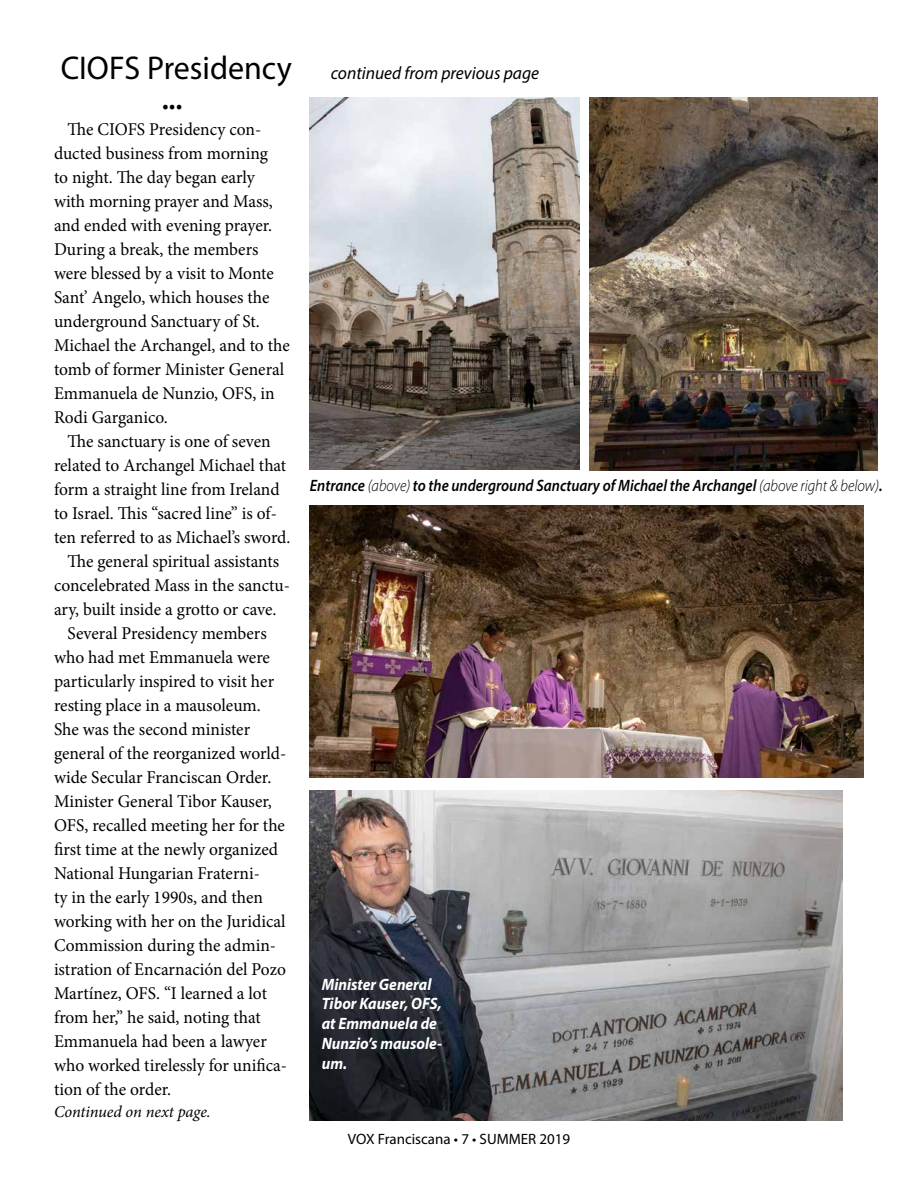
<style>
.page{position:relative;width:918px;height:1188px;background:#fff}
.page>*{position:absolute;margin:0;border:0;box-sizing:border-box;transform-origin:0 0}
.t1{font:18px "Minion Pro";letter-spacing:-.005em;color:#000}
.t2{font:italic 18px "Myriad Pro";color:#000}
.t3{font:italic 600 16.5px "Myriad Pro";color:#000;scale:.9 1}
.t4{font:italic 700 16.5px/19.8px "Myriad Pro";color:#fff;scale:.93 1}
.t5{font:italic 16.5px "Minion Pro";letter-spacing:-.005em;color:#000}
.t6{font:15px "Myriad Pro";color:#000}
.s1{font-style:normal;font-size:33px}
.s2{font-weight:300}
</style>
<div class="page">
<img style="left:310px;top:98px;width:270px;height:371px">
<img style="left:310px;top:506px;width:554px;height:272px">
<img style="left:310px;top:790px;width:532px;height:330px">
<img style="left:590px;top:98px;width:287px;height:372px">
<p class="t2" style="left:61px;top:62px;width:480px"><span class="s1">CIOFS Presidency</span> continued from previous page</p>
<p class="t1" style="left:162px;top:93px;width:22px">•••</p>
<p class="t1" style="left:68px;top:117px;width:195px">The CIOFS Presidency con-</p>
<p class="t1" style="left:54px;top:141px;width:216px">ducted business from morning</p>
<p class="t1" style="left:54px;top:165px;width:202px">to night. The day began early</p>
<p class="t1" style="left:54px;top:189px;width:220px">with morning prayer and Mass,</p>
<p class="t1" style="left:54px;top:213px;width:220px">and ended with evening prayer.</p>
<p class="t1" style="left:54px;top:237px;width:206px">During a break, the members</p>
<p class="t1" style="left:54px;top:261px;width:221px">were blessed by a visit to Monte</p>
<p class="t1" style="left:54px;top:285px;width:217px">Sant’ Angelo, which houses the</p>
<p class="t1" style="left:54px;top:309px;width:207px">underground Sanctuary of St.</p>
<p class="t1" style="left:54px;top:333px;width:237px">Michael the Archangel, and to the</p>
<p class="t1" style="left:54px;top:357px;width:232px">tomb of former Minister General</p>
<p class="t1" style="left:54px;top:381px;width:222px">Emmanuela de Nunzio, OFS, in</p>
<p class="t1" style="left:54px;top:405px;width:115px">Rodi Garganico.</p>
<p class="t1" style="left:67px;top:429px;width:205px">The sanctuary is one of seven</p>
<p class="t1" style="left:54px;top:453px;width:234px">related to Archangel Michael that</p>
<p class="t1" style="left:54px;top:477px;width:227px">form a straight line from Ireland</p>
<p class="t1" style="left:54px;top:501px;width:224px">to Israel. This “sacred line” is of-</p>
<p class="t1" style="left:54px;top:525px;width:238px">ten referred to as Michael’s sword.</p>
<p class="t1" style="left:67px;top:549px;width:213px">The general spiritual assistants</p>
<p class="t1" style="left:54px;top:573px;width:237px">concelebrated Mass in the sanctu-</p>
<p class="t1" style="left:54px;top:597px;width:224px">ary, built inside a grotto or cave.</p>
<p class="t1" style="left:67px;top:621px;width:201px">Several Presidency members</p>
<p class="t1" style="left:54px;top:645px;width:218px">who had met Emmanuela were</p>
<p class="t1" style="left:54px;top:669px;width:222px">particularly inspired to visit her</p>
<p class="t1" style="left:54px;top:693px;width:208px">resting place in a mausoleum.</p>
<p class="t1" style="left:54px;top:717px;width:198px">She was the second minister</p>
<p class="t1" style="left:54px;top:741px;width:234px">general of the reorganized world-</p>
<p class="t1" style="left:54px;top:765px;width:219px">wide Secular Franciscan Order.</p>
<p class="t1" style="left:54px;top:789px;width:219px">Minister General Tibor Kauser,</p>
<p class="t1" style="left:54px;top:813px;width:233px">OFS, recalled meeting her for the</p>
<p class="t1" style="left:54px;top:837px;width:226px">first time at the newly organized</p>
<p class="t1" style="left:54px;top:861px;width:208px">National Hungarian Fraterni-</p>
<p class="t1" style="left:54px;top:885px;width:211px">ty in the early 1990s, and then</p>
<p class="t1" style="left:54px;top:909px;width:233px">working with her on the Juridical</p>
<p class="t1" style="left:54px;top:933px;width:224px">Commission during the admin-</p>
<p class="t1" style="left:54px;top:957px;width:233px">istration of Encarnación del Pozo</p>
<p class="t1" style="left:54px;top:981px;width:215px">Martínez, OFS. “I learned a lot</p>
<p class="t1" style="left:54px;top:1005px;width:208px">from her,” he said, noting that</p>
<p class="t1" style="left:54px;top:1029px;width:214px">Emmanuela had been a lawyer</p>
<p class="t1" style="left:54px;top:1053px;width:235px">who worked tirelessly for unifica-</p>
<p class="t1" style="left:54px;top:1077px;width:119px">tion of the order.</p>
<p class="t5" style="left:54px;top:1100px;width:158px">Continued on next page.</p>
<p class="t3" style="left:310px;top:475px;width:638px">Entrance <span class="s2">(above)</span> to the underground Sanctuary of Michael the Archangel <span class="s2">(above right &amp; below)</span>.</p>
<p class="t4" style="left:322px;top:974px;width:131px">Minister General<br>Tibor Kauser, OFS, at Emmanuela de<br>Nunzio’s mausole&shy;um.</p>
<p class="t6" style="left:348px;top:1129px;width:224px">VOX Franciscana • 7 • SUMMER 2019</p>
</div>
